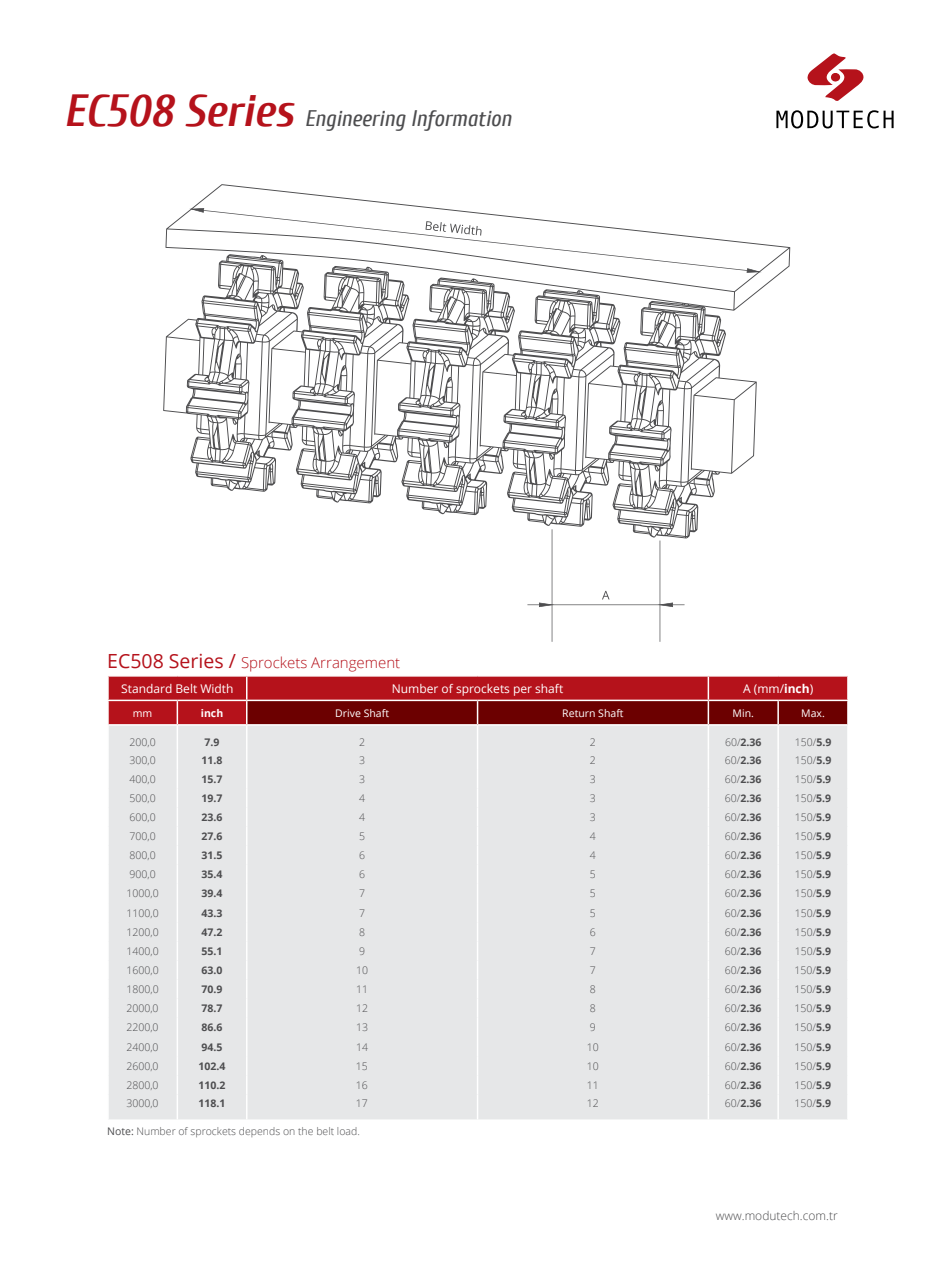
<style>
.page{position:relative;width:936px;height:1263px;background:#fff}
.page>*{position:absolute;margin:0;border:0;box-sizing:border-box;transform-origin:0 0}
.t1{font:italic 22.5px "Cuprum";color:#4d4d4f}
.t2{font:300 15px "Open Sans";color:#b5121b}
.t3{font:12px "Open Sans";color:#fff}
.t4{font:300 12px "Open Sans";color:#4d4d4f}
.t5{font:300 10.5px "Open Sans";color:#4d4d4f}
.t6{font:700 10.5px "Open Sans";color:#4d4d4f}
.t7{font:10.5px "Open Sans";color:#fff}
.t8{font:700 10.5px "Open Sans";color:#fff}
.s1{font-weight:700;font-size:45px;color:#b5121b}
.s2{font-weight:400;font-size:19.5px}
.s3{font-weight:700}
.s4{font-weight:300}
.s5{font-weight:400}
</style>
<div class="page">
<svg style="left:776px;top:110px;width:117px;height:18px"></svg>
<svg style="left:807px;top:53px;width:56px;height:48px"></svg>
<svg style="left:108px;top:676px;width:740px;height:443px;background:#ded0d2"></svg>
<hr style="left:247px;top:724px;width:230px;height:2px;background:#fff">
<hr style="left:708px;top:675px;width:70px;height:2px;background:#fff">
<hr style="left:707px;top:677px;width:2px;height:23px;background:#fff">
<hr style="left:778px;top:675px;width:70px;height:2px;background:#fff">
<hr style="left:708px;top:700px;width:70px;height:1px;background:#fff">
<hr style="left:778px;top:700px;width:70px;height:1px;background:#fff">
<svg style="left:163px;top:184px;width:627px;height:354px"></svg>
<svg style="left:527px;top:529px;width:157px;height:113px"></svg>
<svg style="left:189px;top:208px;width:572px;height:65px"></svg>
<h1 class="t1" style="left:64px;top:106px;width:449px"><span class="s1">EC508 Series</span> Engineering Information</h1>
<h2 class="t2" style="left:107px;top:652px;width:294px"><span class="s2">EC508 Series /</span> Sprockets Arrangement</h2>
<p class="t3" style="left:121px;top:680px;width:114px">Standard Belt Width</p>
<p class="t3" style="left:392px;top:680px;width:173px">Number of sprockets per shaft</p>
<p class="t3" style="left:743px;top:680px;width:72px">A (mm/<span class="s3">inch</span>)</p>
<p class="t7" style="left:133px;top:706px;width:21px">mm</p>
<p class="t8" style="left:201px;top:705px;width:24px">inch</p>
<p class="t7" style="left:335px;top:706px;width:55px">Drive Shaft</p>
<p class="t7" style="left:562px;top:706px;width:63px">Return Shaft</p>
<p class="t7" style="left:732px;top:706px;width:23px">Min.</p>
<p class="t7" style="left:801px;top:706px;width:25px">Max.</p>
<p class="t5" style="left:129px;top:735px;width:28px">200,0</p>
<p class="t6" style="left:204px;top:734px;width:16px">7.9</p>
<p class="t5" style="left:359px;top:735px;width:7px">2</p>
<p class="t5" style="left:590px;top:735px;width:7px">2</p>
<p class="t6" style="left:725px;top:734px;width:38px"><span class="s4">60/</span>2.36</p>
<p class="t5" style="left:794px;top:735px;width:38px">150/<span class="s3">5.9</span></p>
<p class="t5" style="left:129px;top:752px;width:28px">300,0</p>
<p class="t6" style="left:201px;top:752px;width:22px">11.8</p>
<p class="t5" style="left:359px;top:752px;width:7px">3</p>
<p class="t5" style="left:590px;top:752px;width:7px">2</p>
<p class="t6" style="left:725px;top:752px;width:38px"><span class="s4">60/</span>2.36</p>
<p class="t5" style="left:794px;top:752px;width:38px">150/<span class="s3">5.9</span></p>
<p class="t5" style="left:129px;top:772px;width:28px">400,0</p>
<p class="t6" style="left:201px;top:771px;width:22px">15.7</p>
<p class="t5" style="left:359px;top:772px;width:7px">3</p>
<p class="t5" style="left:590px;top:772px;width:7px">3</p>
<p class="t6" style="left:725px;top:771px;width:38px"><span class="s4">60/</span>2.36</p>
<p class="t5" style="left:794px;top:772px;width:38px">150/<span class="s3">5.9</span></p>
<p class="t5" style="left:129px;top:791px;width:28px">500,0</p>
<p class="t6" style="left:201px;top:790px;width:22px">19.7</p>
<p class="t5" style="left:359px;top:791px;width:7px">4</p>
<p class="t5" style="left:590px;top:791px;width:7px">3</p>
<p class="t6" style="left:725px;top:790px;width:38px"><span class="s4">60/</span>2.36</p>
<p class="t5" style="left:794px;top:791px;width:38px">150/<span class="s3">5.9</span></p>
<p class="t5" style="left:129px;top:810px;width:28px">600,0</p>
<p class="t6" style="left:201px;top:810px;width:22px">23.6</p>
<p class="t5" style="left:359px;top:810px;width:7px">4</p>
<p class="t5" style="left:590px;top:810px;width:7px">3</p>
<p class="t6" style="left:725px;top:810px;width:38px"><span class="s4">60/</span>2.36</p>
<p class="t5" style="left:794px;top:810px;width:38px">150/<span class="s3">5.9</span></p>
<p class="t5" style="left:129px;top:829px;width:28px">700,0</p>
<p class="t6" style="left:201px;top:829px;width:22px">27.6</p>
<p class="t5" style="left:359px;top:829px;width:7px">5</p>
<p class="t5" style="left:590px;top:829px;width:7px">4</p>
<p class="t6" style="left:725px;top:829px;width:38px"><span class="s4">60/</span>2.36</p>
<p class="t5" style="left:794px;top:829px;width:38px">150/<span class="s3">5.9</span></p>
<p class="t5" style="left:129px;top:848px;width:28px">800,0</p>
<p class="t6" style="left:201px;top:848px;width:22px">31.5</p>
<p class="t5" style="left:359px;top:848px;width:7px">6</p>
<p class="t5" style="left:590px;top:848px;width:7px">4</p>
<p class="t6" style="left:725px;top:848px;width:38px"><span class="s4">60/</span>2.36</p>
<p class="t5" style="left:794px;top:848px;width:38px">150/<span class="s3">5.9</span></p>
<p class="t5" style="left:129px;top:867px;width:28px">900,0</p>
<p class="t6" style="left:201px;top:867px;width:22px">35.4</p>
<p class="t5" style="left:359px;top:867px;width:7px">6</p>
<p class="t5" style="left:590px;top:867px;width:7px">5</p>
<p class="t6" style="left:724px;top:867px;width:38px"><span class="s4">60/</span>2.36</p>
<p class="t5" style="left:794px;top:867px;width:38px">150/<span class="s3">5.9</span></p>
<p class="t5" style="left:126px;top:886px;width:34px">1000,0</p>
<p class="t6" style="left:201px;top:886px;width:22px">39.4</p>
<p class="t5" style="left:359px;top:886px;width:7px">7</p>
<p class="t5" style="left:590px;top:886px;width:7px">5</p>
<p class="t6" style="left:724px;top:886px;width:38px"><span class="s4">60/</span>2.36</p>
<p class="t5" style="left:794px;top:886px;width:38px">150/<span class="s3">5.9</span></p>
<p class="t5" style="left:126px;top:905px;width:34px">1100,0</p>
<p class="t6" style="left:201px;top:905px;width:22px">43.3</p>
<p class="t5" style="left:359px;top:905px;width:7px">7</p>
<p class="t5" style="left:590px;top:905px;width:7px">5</p>
<p class="t6" style="left:724px;top:905px;width:38px"><span class="s4">60/</span>2.36</p>
<p class="t5" style="left:794px;top:905px;width:38px">150/<span class="s3">5.9</span></p>
<p class="t5" style="left:126px;top:925px;width:34px">1200,0</p>
<p class="t6" style="left:201px;top:924px;width:22px">47.2</p>
<p class="t5" style="left:359px;top:925px;width:7px">8</p>
<p class="t5" style="left:590px;top:925px;width:7px">6</p>
<p class="t6" style="left:724px;top:924px;width:38px"><span class="s4">60/</span>2.36</p>
<p class="t5" style="left:794px;top:925px;width:38px">150/<span class="s3">5.9</span></p>
<p class="t5" style="left:126px;top:944px;width:34px">1400,0</p>
<p class="t6" style="left:201px;top:944px;width:22px">55.1</p>
<p class="t5" style="left:359px;top:944px;width:7px">9</p>
<p class="t5" style="left:590px;top:944px;width:7px">7</p>
<p class="t6" style="left:724px;top:944px;width:38px"><span class="s4">60/</span>2.36</p>
<p class="t5" style="left:794px;top:944px;width:38px">150/<span class="s3">5.9</span></p>
<p class="t5" style="left:126px;top:963px;width:34px">1600,0</p>
<p class="t6" style="left:201px;top:963px;width:22px">63.0</p>
<p class="t5" style="left:356px;top:963px;width:13px">10</p>
<p class="t5" style="left:590px;top:963px;width:7px">7</p>
<p class="t6" style="left:724px;top:963px;width:38px"><span class="s4">60/</span>2.36</p>
<p class="t5" style="left:794px;top:963px;width:38px">150/<span class="s3">5.9</span></p>
<p class="t5" style="left:126px;top:982px;width:34px">1800,0</p>
<p class="t6" style="left:201px;top:982px;width:22px">70.9</p>
<p class="t5" style="left:356px;top:982px;width:13px">11</p>
<p class="t5" style="left:589px;top:982px;width:7px">8</p>
<p class="t6" style="left:724px;top:982px;width:38px"><span class="s4">60/</span>2.36</p>
<p class="t5" style="left:794px;top:982px;width:38px">150/<span class="s3">5.9</span></p>
<p class="t5" style="left:126px;top:1001px;width:34px">2000,0</p>
<p class="t6" style="left:201px;top:1001px;width:22px">78.7</p>
<p class="t5" style="left:356px;top:1001px;width:13px">12</p>
<p class="t5" style="left:589px;top:1001px;width:7px">8</p>
<p class="t6" style="left:724px;top:1001px;width:38px"><span class="s4">60/</span>2.36</p>
<p class="t5" style="left:794px;top:1001px;width:38px">150/<span class="s3">5.9</span></p>
<p class="t5" style="left:126px;top:1020px;width:34px">2200,0</p>
<p class="t6" style="left:201px;top:1020px;width:22px">86.6</p>
<p class="t5" style="left:356px;top:1020px;width:13px">13</p>
<p class="t5" style="left:589px;top:1020px;width:7px">9</p>
<p class="t6" style="left:724px;top:1020px;width:38px"><span class="s4">60/</span>2.36</p>
<p class="t5" style="left:794px;top:1020px;width:38px">150/<span class="s3">5.9</span></p>
<p class="t5" style="left:126px;top:1039px;width:34px">2400,0</p>
<p class="t6" style="left:201px;top:1039px;width:22px">94.5</p>
<p class="t5" style="left:356px;top:1039px;width:13px">14</p>
<p class="t5" style="left:586px;top:1039px;width:13px">10</p>
<p class="t6" style="left:724px;top:1039px;width:38px"><span class="s4">60/</span>2.36</p>
<p class="t5" style="left:794px;top:1039px;width:38px">150/<span class="s3">5.9</span></p>
<p class="t5" style="left:126px;top:1059px;width:34px">2600,0</p>
<p class="t6" style="left:198px;top:1058px;width:28px">102.4</p>
<p class="t5" style="left:356px;top:1059px;width:13px">15</p>
<p class="t5" style="left:586px;top:1059px;width:13px">10</p>
<p class="t6" style="left:724px;top:1058px;width:38px"><span class="s4">60/</span>2.36</p>
<p class="t5" style="left:794px;top:1059px;width:38px">150/<span class="s3">5.9</span></p>
<p class="t5" style="left:126px;top:1078px;width:34px">2800,0</p>
<p class="t6" style="left:198px;top:1077px;width:28px">110.2</p>
<p class="t5" style="left:356px;top:1078px;width:13px">16</p>
<p class="t5" style="left:586px;top:1078px;width:13px">11</p>
<p class="t6" style="left:724px;top:1077px;width:38px"><span class="s4">60/</span>2.36</p>
<p class="t5" style="left:794px;top:1078px;width:38px">150/<span class="s3">5.9</span></p>
<p class="t5" style="left:126px;top:1096px;width:34px">3000,0</p>
<p class="t6" style="left:198px;top:1095px;width:28px">118.1</p>
<p class="t5" style="left:356px;top:1096px;width:13px">17</p>
<p class="t5" style="left:586px;top:1096px;width:13px">12</p>
<p class="t6" style="left:724px;top:1095px;width:38px"><span class="s4">60/</span>2.36</p>
<p class="t5" style="left:794px;top:1096px;width:38px">150/<span class="s3">5.9</span></p>
<p class="t5" style="left:107px;top:1124px;width:254px"><span class="s5">Note:</span> Number of sprockets depends on the belt load.</p>
<p class="t4" style="left:715px;top:1208px;width:123px">www.modutech.com.tr</p>
</div>
